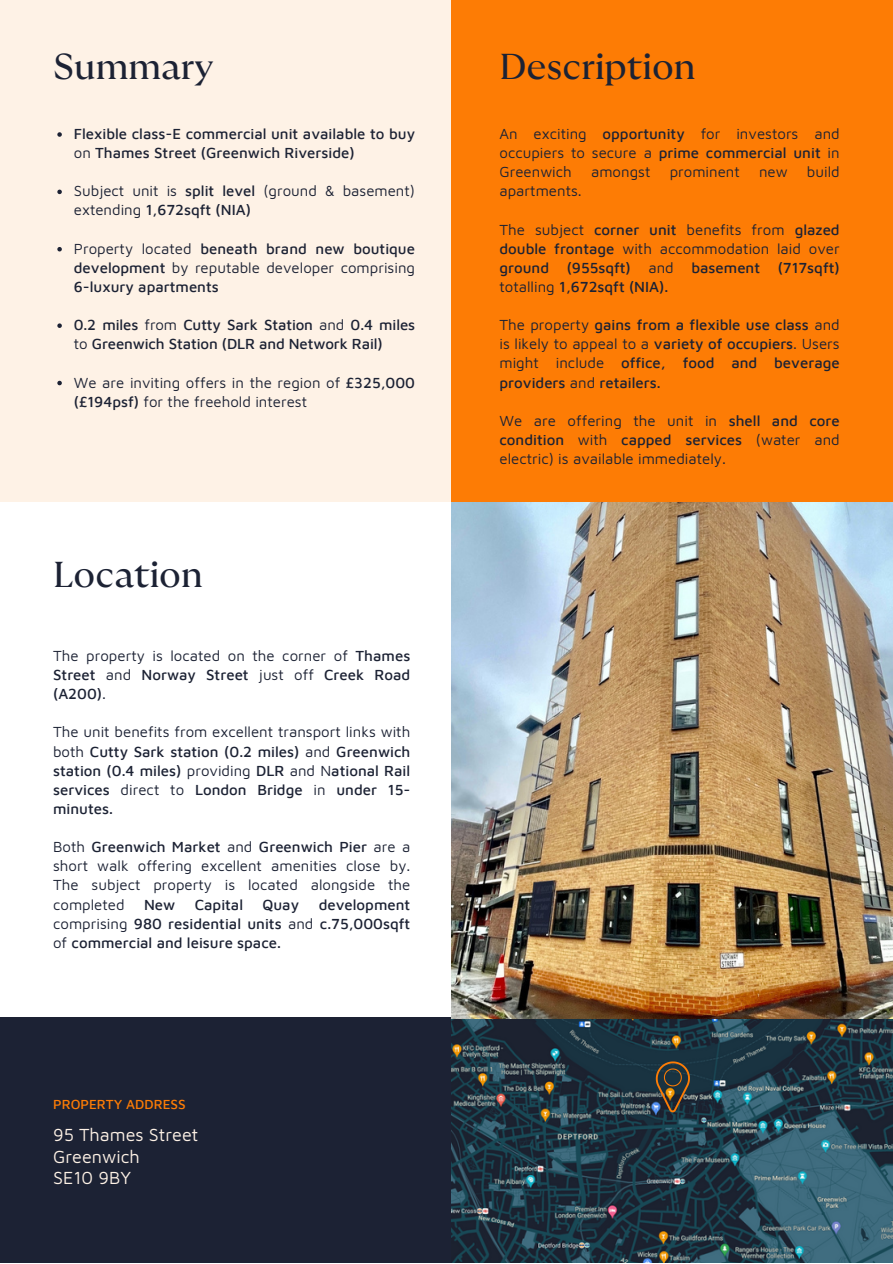
<style>
.page{position:relative;width:893px;height:1264px;background:#fff}
.page>*{position:absolute;margin:0;border:0;box-sizing:border-box;transform-origin:0 0}
.t1{font:36px "GT Ultra Fine";color:#1c2234}
.t2{font:18px "Maven Pro";color:#fef2e6}
.t3{font:500 15px/19px "Maven Pro";color:#1c2234;text-align:justify}
.t4{font:15px/19px "Maven Pro";color:#1c2234;text-align:justify}
.t5{font:500 13.5px "Maven Pro";color:#fd7c05}
.s1{font-weight:400}
.s2{font-weight:500}
</style>
<div class="page">
<div style="left:0;top:0;width:892px;height:631px;background:#fef2e6"></div>
<div style="left:0;top:502px;width:892px;height:558px;background:#fff"></div>
<div style="left:0;top:1017px;width:451px;height:245px;background:#1c2234"></div>
<div style="left:451px;top:0;width:441px;height:1262px;background:#fd7c05"></div>
<img style="left:451px;top:502px;width:441px;height:760px">
<svg style="left:654px;top:1061px;width:36px;height:89px;background:#37403f"></svg>
<svg style="left:57px;top:132px;width:5px;height:5px"></svg>
<svg style="left:57px;top:190px;width:5px;height:4px"></svg>
<svg style="left:57px;top:247px;width:5px;height:4px"></svg>
<svg style="left:57px;top:323px;width:5px;height:5px"></svg>
<svg style="left:57px;top:381px;width:5px;height:4px"></svg>
<p class="t1" style="left:53px;top:49px;width:162px">Summary</p>
<p class="t1" style="left:499px;top:49px;width:197px">Description</p>
<p class="t3" style="left:74px;top:124px;width:343px">Flexible class-E commercial unit available to buy <span class="s1">on</span> Thames Street (Greenwich Riverside)</p>
<p class="t4" style="left:74px;top:181px;width:343px">Subject unit is <span class="s2">split level</span> (ground &amp; basement) extending <span class="s2">1,672sqft (NIA)</span></p>
<p class="t3" style="left:74px;top:238px;width:343px"><span class="s1">Property located</span> beneath brand new boutique development <span class="s1">by reputable developer comprising </span>6-luxury apartments</p>
<p class="t3" style="left:74px;top:315px;width:343px">0.2 miles <span class="s1">from</span> Cutty Sark Station <span class="s1">and</span> 0.4 miles <span class="s1">to</span> Greenwich Station (DLR and Network Rail)</p>
<p class="t4" style="left:74px;top:372px;width:343px">We are inviting offers in the region of <span class="s2">£325,000 (£194psf)</span> for the freehold interest</p>
<p class="t1" style="left:53px;top:557px;width:151px">Location</p>
<p class="t4" style="left:53px;top:645px;width:358px">The property is located on the corner of <span class="s2">Thames Street</span> and <span class="s2">Norway Street</span> just off <span class="s2">Creek Road (A200)</span>.</p>
<p class="t3" style="left:53px;top:722px;width:358px"><span class="s1">The unit benefits from excellent transport links with both</span> Cutty Sark station (0.2 miles) <span class="s1">and</span> Greenwich station (0.4 miles) <span class="s1">providing</span> DLR <span class="s1">and N</span>ational Rail services <span class="s1">direct to</span> London Bridge <span class="s1">in</span> under 15- minutes.</p>
<p class="t4" style="left:53px;top:837px;width:358px">Both <span class="s2">Greenwich Market</span> and <span class="s2">Greenwich Pier</span> are a short walk offering excellent amenities close by.<br>The subject property is located alongside the completed</p>
<p class="t3" style="left:53px;top:894px;width:358px;text-indent:265px">development <span class="s1">comprising</span> 980 residential units <span class="s1">and</span> c.75,000sqft <span class="s1">of</span> commercial and leisure space.</p>
<p class="t3" style="left:144px;top:894px;width:33px">New</p>
<p class="t3" style="left:195px;top:894px;width:50px">Capital</p>
<p class="t3" style="left:262px;top:894px;width:38px">Quay</p>
<p class="t5" style="left:53px;top:1096px;width:134px">PROPERTY ADDRESS</p>
<p class="t2" style="left:53px;top:1123px;width:147px">95 Thames Street</p>
<p class="t2" style="left:53px;top:1145px;width:88px">Greenwich</p>
<p class="t2" style="left:53px;top:1166px;width:79px">SE10 9BY</p>
<p class="t4" style="left:499px;top:124px;width:342px">An exciting <span class="s2">opportunity</span> for investors and occupiers to secure a <span class="s2">prime commercial unit</span> in Greenwich</p>
<p class="t4" style="left:591px;top:162px;width:61px">amongst</p>
<p class="t4" style="left:669px;top:162px;width:72px">prominent</p>
<p class="t4" style="left:759px;top:162px;width:30px">new</p>
<p class="t4" style="left:806px;top:162px;width:34px">build</p>
<p class="t4" style="left:499px;top:181px;width:84px">apartments.</p>
<p class="t3" style="left:499px;top:219px;width:342px"><span class="s1">The subject</span> corner unit <span class="s1">benefits from</span> glazed double frontage <span class="s1">with accommodation laid over </span>ground (955sqft) <span class="s1">and</span> basement (717sqft) <span class="s1">totalling</span> 1,672sqft (NIA).</p>
<p class="t3" style="left:499px;top:315px;width:342px"><span class="s1">The property</span> gains from a flexible use class <span class="s1">and is likely to appeal to a</span> variety of occupiers<span class="s1">. Users might include</span> office, food and beverage providers <span class="s1">and</span> retailers.</p>
<p class="t4" style="left:499px;top:410px;width:342px">We are offering the unit in <span class="s2">shell and core condition</span> with <span class="s2">capped services</span> (water and electric) is available immediately.</p>
</div>
